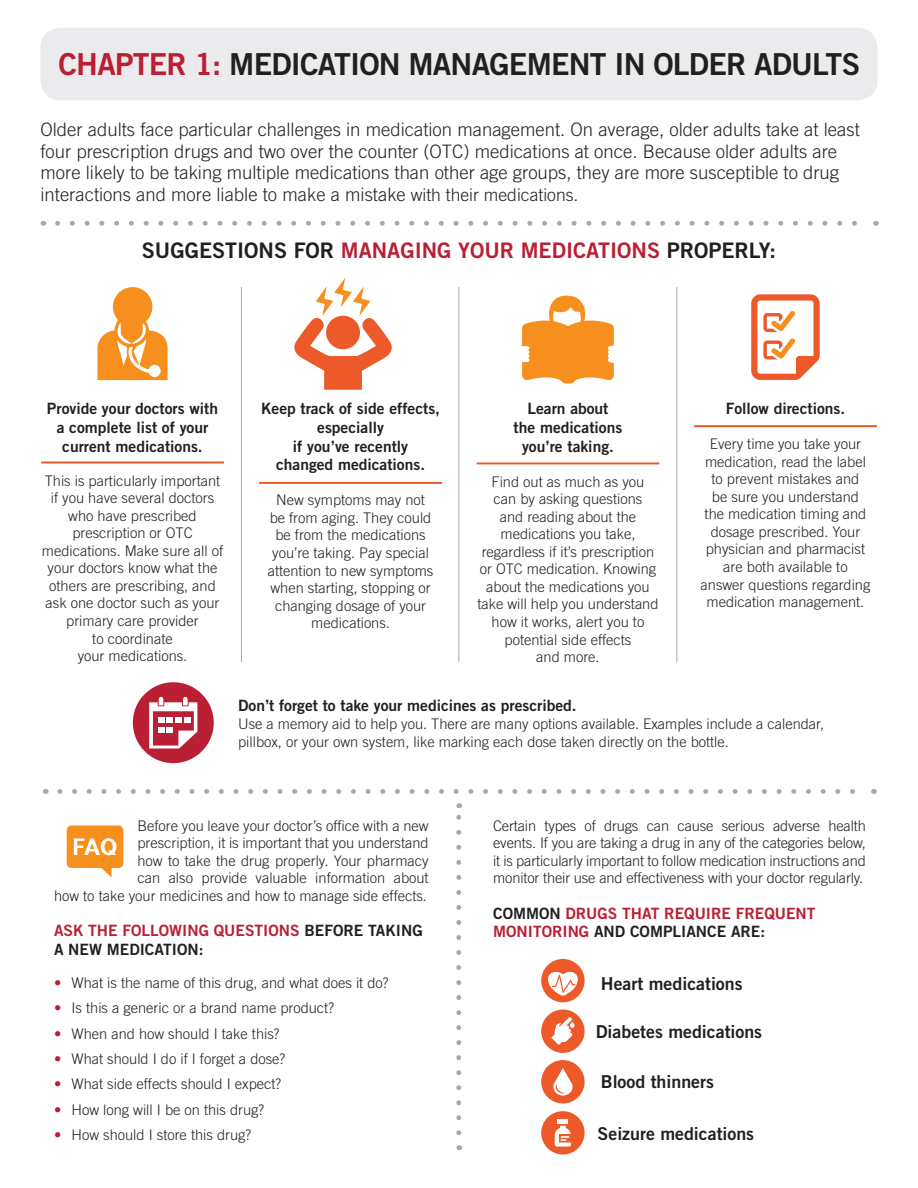
<style>
.page{position:relative;width:918px;height:1188px;background:#fff}
.page>*{position:absolute;margin:0;border:0;box-sizing:border-box;transform-origin:0 0}
.t1{font:30.3px "Trade Gothic Bold Two";letter-spacing:-.025em;color:#231f20}
.t2{font:21.45px "Trade Gothic Bold Two";color:#231f20}
.t3{font:300 18.6px/21.5px "Trade Gothic";color:#231f20}
.t4{font:17.85px "Trade Gothic Bold Two";color:#231f20}
.t5{font:15.6px/18.8px "Trade Gothic Bold Two";color:#231f20;text-align:center}
.t6{font:15.6px/18.8px "Trade Gothic Bold Two";color:#ba1f33}
.t7{font:300 14.7px/17.5px "Trade Gothic";color:#231f20;text-align:center}
.s1{color:#ba1f33}
.s2{font-size:17.55px}
.s3{color:#231f20}
</style>
<div class="page">
<div style="left:41px;top:28px;width:836px;height:72px;background:#ebebed;border-radius:20px"></div>
<hr style="left:676px;top:287px;width:1px;height:375px;background:#a6a8ab">
<svg style="left:58px;top:221px;width:799px;height:5px"></svg>
<svg style="left:60px;top:789px;width:795px;height:5px"></svg>
<div style="left:133px;top:682px;width:81px;height:81px;background:#ba1f33;border-radius:50%"></div>
<svg style="left:149px;top:697px;width:48px;height:52px"></svg>
<svg style="left:456px;top:803px;width:5px;height:330px"></svg>
<svg style="left:67px;top:826px;width:56px;height:51px"></svg>
<div style="left:541px;top:959px;width:44px;height:43px;background:#ed5929;border-radius:50%"></div>
<svg style="left:548px;top:971px;width:30px;height:25px"></svg>
<div style="left:541px;top:1010px;width:44px;height:43px;background:#ed5929;border-radius:50%"></div>
<svg style="left:551px;top:1017px;width:24px;height:28px"></svg>
<div style="left:541px;top:1060px;width:44px;height:43px;background:#ed5929;border-radius:50%"></div>
<svg style="left:553px;top:1068px;width:20px;height:28px"></svg>
<div style="left:541px;top:1111px;width:44px;height:44px;background:#ed5929;border-radius:50%"></div>
<div style="left:558px;top:1119px;width:10px;height:5px;background:#fff"></div>
<svg style="left:555px;top:1126px;width:16px;height:21px"></svg>
<hr style="left:241px;top:287px;width:1px;height:375px;background:#a6a8ab">
<hr style="left:458px;top:287px;width:1px;height:375px;background:#a6a8ab">
<svg style="left:97px;top:287px;width:71px;height:93px"></svg>
<svg style="left:294px;top:278px;width:98px;height:112px"></svg>
<svg style="left:522px;top:295px;width:92px;height:89px"></svg>
<svg style="left:751px;top:294px;width:69px;height:86px"></svg>
<hr style="left:41px;top:462px;width:183px;height:1px;background:#ee5829">
<hr style="left:259px;top:482px;width:183px;height:2px;background:#ee5829">
<hr style="left:477px;top:462px;width:182px;height:2px;background:#ee5829">
<hr style="left:694px;top:425px;width:183px;height:2px;background:#ee5829">
<p class="t1" style="left:59px;top:46px;width:803px"><span class="s1">CHAPTER 1:</span> MEDICATION MANAGEMENT IN OLDER ADULTS</p>
<p class="t3" style="left:40px;top:119px;width:821px">Older adults face particular challenges in medication management. On average, older adults take at least four prescription drugs and two over the counter (OTC) medications at once. Because older adults are more likely to be taking multiple medications than other age groups, they are more susceptible to drug interactions and more liable to make a mistake <span class="s2">with their medications.</span></p>
<p class="t2" style="left:142px;top:237px;width:636px">SUGGESTIONS FOR <span class="s1">MANAGING YOUR MEDICATIONS</span> PROPERLY:</p>
<p class="t5" style="left:47px;top:399px;width:173px">Provide your doctors with a complete list of your current medications.</p>
<p class="t7" style="left:42px;top:471px;width:183px">This is particularly important if you have several doctors who have prescribed prescription or OTC medications. Make sure all of your doctors know what the others are prescribing, and ask one doctor such as your primary care provider<br>to coordinate<br>your medications.</p>
<p class="t5" style="left:261px;top:399px;width:180px">Keep track of side effects, especially<br>if you’ve recently<br>changed medications.</p>
<p class="t7" style="left:268px;top:491px;width:167px">New symptoms may not be from aging. They could be from the medications you’re taking. Pay special attention to new symptoms when starting, stopping or changing dosage of your medications.</p>
<p class="t5" style="left:514px;top:399px;width:110px">Learn about<br>the medications you’re taking.</p>
<p class="t7" style="left:477px;top:472px;width:183px">Find out as much as you<br>can by asking questions<br>and reading about the medications you take, regardless if it’s prescription or OTC medication. Knowing about the medications you take will help you understand how it works, alert you to potential side effects<br>and more.</p>
<p class="t5" style="left:726px;top:399px;width:121px">Follow directions.</p>
<p class="t7" style="left:701px;top:435px;width:171px">Every time you take your medication, read the label to prevent mistakes and<br>be sure you understand the medication timing and dosage prescribed. Your physician and pharmacist are both available to answer questions regarding medication management.</p>
<p class="t5" style="left:238px;top:696px;width:340px">Don’t forget to take your medicines as prescribed.</p>
<p class="t7" style="left:238px;top:715px;width:587px;text-align:left">Use a memory aid to help you. There are many options available. Examples include a calendar, pillbox, or your own system, like marking each dose taken directly on the bottle.</p>
<p class="t7" style="left:54px;top:817px;width:376px;text-align:right">Before you leave your doctor’s office with a new<br>prescription, it is important that you understand<br>how to take the drug properly. Your pharmacy<br>can also provide valuable information about<br>how to take your medicines and how to manage side effects.</p>
<p class="t5" style="left:54px;top:921px;width:370px;text-align:left"><span class="s1">ASK THE FOLLOWING QUESTIONS</span> BEFORE TAKING<br>A NEW MEDICATION:</p>
<p class="t7" style="left:54px;top:974px;width:336px"><span class="s1">•</span> What is the name of this drug, and what does it do?</p>
<p class="t7" style="left:54px;top:999px;width:282px"><span class="s1">•</span> Is this a generic or a brand name product?</p>
<p class="t7" style="left:54px;top:1024px;width:227px"><span class="s1">•</span> When and how should I take this?</p>
<p class="t7" style="left:54px;top:1050px;width:233px"><span class="s1">•</span> What should I do if I forget a dose?</p>
<p class="t7" style="left:54px;top:1075px;width:229px"><span class="s1">•</span> What side effects should I expect?</p>
<p class="t7" style="left:54px;top:1101px;width:212px"><span class="s1">•</span> How long will I be on this drug?</p>
<p class="t7" style="left:54px;top:1126px;width:199px"><span class="s1">•</span> How should I store this drug?</p>
<p class="t7" style="left:493px;top:817px;width:374px;text-align:justify">Certain types of drugs can cause serious adverse health events. If you are taking a drug in any of the categories below, it is particularly important to follow medication instructions and monitor their use and effectiveness with your doctor regularly.</p>
<p class="t6" style="left:493px;top:903px;width:324px"><span class="s3">COMMON</span> DRUGS THAT REQUIRE FREQUENT<br>MONITORING <span class="s3">AND COMPLIANCE ARE:</span></p>
<p class="t4" style="left:601px;top:972px;width:143px">Heart medications</p>
<p class="t4" style="left:596px;top:1021px;width:168px">Diabetes medications</p>
<p class="t4" style="left:601px;top:1071px;width:115px">Blood thinners</p>
<p class="t4" style="left:598px;top:1123px;width:158px">Seizure medications</p>
</div>
